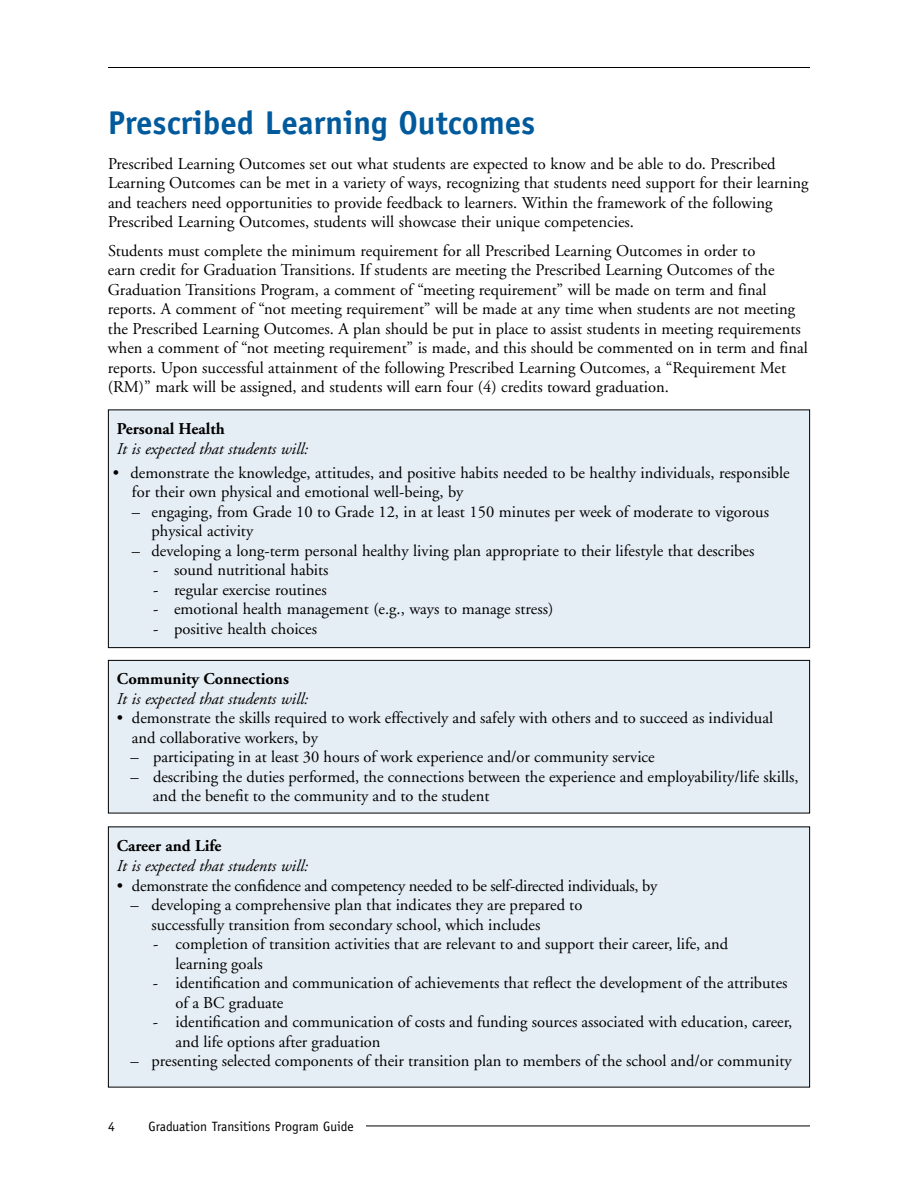
<style>
.page{position:relative;width:918px;height:1188px;background:#fff}
.page>*{position:absolute;margin:0;border:0;box-sizing:border-box;transform-origin:0 0}
.t1{font:700 33px "Officina Sans";color:#005a9c}
.t2{font:16.5px/19.5px "Adobe Garamond";color:#000}
.t3{font:italic 16.5px "Adobe Garamond";color:#000}
.t4{font:700 16.5px "Adobe Garamond";color:#000}
.t5{font:13.5px "Officina Sans";color:#000}
</style>
<div class="page">
<hr style="left:108px;top:67px;width:702px;height:1px;background:#000">
<hr style="left:366px;top:1126px;width:444px;height:1px;background:#000">
<div style="left:108px;top:827px;width:702px;height:260px;background:#e6eef5"></div>
<div style="left:108px;top:660px;width:702px;height:153px;background:#e6eef5"></div>
<div style="left:108px;top:660px;width:702px;height:153px;border:1px solid #000"></div>
<div style="left:108px;top:410px;width:702px;height:238px;background:#e6eef5"></div>
<div style="left:108px;top:410px;width:702px;height:238px;border:1px solid #000"></div>
<h1 class="t1" style="left:108px;top:102px;width:429px">Prescribed Learning Outcomes</h1>
<p class="t2" style="left:108px;top:154px;width:702px">Prescribed Learning Outcomes set out what students are expected to know and be able to do. Prescribed Learning Outcomes can be met in a variety of ways, recognizing that students need support for their learning and teachers need opportunities to provide feedback to learners. Within the framework of the following Prescribed Learning Outcomes, students will showcase their unique competencies.</p>
<p class="t2" style="left:108px;top:241px;width:701px">Students must complete the minimum requirement for all Prescribed Learning Outcomes in order to<br>earn credit for Graduation Transitions. If students are meeting the Prescribed Learning Outcomes of the Graduation Transitions Program, a comment of “meeting requirement” will be made on term and final reports. A comment of “not meeting requirement” will be made at any time when students are not meeting the Prescribed Learning Outcomes. A plan should be put in place to assist students in meeting requirements when a comment of “not meeting requirement” is made, and this should be commented on in term and final reports. Upon successful attainment of the following Prescribed Learning Outcomes, a “Requirement Met (RM)” mark will be assigned, and students will earn four (4) credits toward graduation.</p>
<p class="t4" style="left:117px;top:420px;width:109px">Personal Health</p>
<p class="t3" style="left:117px;top:440px;width:193px">It is expected that students will:</p>
<p class="t2" style="left:132px;top:463px;width:659px;text-indent:-19px">• demonstrate the knowledge, attitudes, and positive habits needed to be healthy individuals, responsible for their own physical and emotional well-being, by</p>
<p class="t2" style="left:151px;top:502px;width:619px;text-indent:-20px">– engaging, from Grade 10 to Grade 12, in at least 150 minutes per week of moderate to vigorous physical activity</p>
<p class="t2" style="left:132px;top:541px;width:624px">– developing a long-term personal healthy living plan appropriate to their lifestyle that describes</p>
<p class="t2" style="left:153px;top:561px;width:177px">- sound nutritional habits</p>
<p class="t2" style="left:153px;top:580px;width:175px">- regular exercise routines</p>
<p class="t2" style="left:153px;top:600px;width:402px">- emotional health management (e.g., ways to manage stress)</p>
<p class="t2" style="left:153px;top:619px;width:166px">- positive health choices</p>
<p class="t4" style="left:117px;top:670px;width:173px">Community Connections</p>
<p class="t3" style="left:117px;top:690px;width:193px">It is expected that students will:</p>
<p class="t2" style="left:132px;top:709px;width:643px;text-indent:-15px">• demonstrate the skills required to work effectively and safely with others and to succeed as individual and collaborative workers, by</p>
<p class="t2" style="left:130px;top:748px;width:526px">– participating in at least 30 hours of work experience and/or community service</p>
<p class="t2" style="left:153px;top:767px;width:647px;text-indent:-23px">– describing the duties performed, the connections between the experience and employability/life skills, and the benefit to the community and to the student</p>
<p class="t4" style="left:117px;top:837px;width:106px">Career and Life</p>
<p class="t3" style="left:117px;top:857px;width:193px">It is expected that students will:</p>
<p class="t2" style="left:117px;top:876px;width:542px">• demonstrate the confidence and competency needed to be self-directed individuals, by</p>
<p class="t2" style="left:151px;top:896px;width:432px;text-indent:-21px">– developing a comprehensive plan that indicates they are prepared to successfully transition from secondary school, which includes</p>
<p class="t2" style="left:175px;top:935px;width:554px;text-indent:-22px">- completion of transition activities that are relevant to and support their career, life, and learning goals</p>
<p class="t2" style="left:175px;top:974px;width:614px;text-indent:-23px">- identification and communication of achievements that reflect the development of the attributes of a BC graduate</p>
<p class="t2" style="left:175px;top:1013px;width:618px;text-indent:-23px">- identification and communication of costs and funding sources associated with education, career, and life options after graduation</p>
<p class="t2" style="left:131px;top:1052px;width:663px">– presenting selected components of their transition plan to members of the school and/or community</p>
<p class="t5" style="left:148px;top:1118px;width:207px">Graduation Transitions Program Guide</p>
</div>
